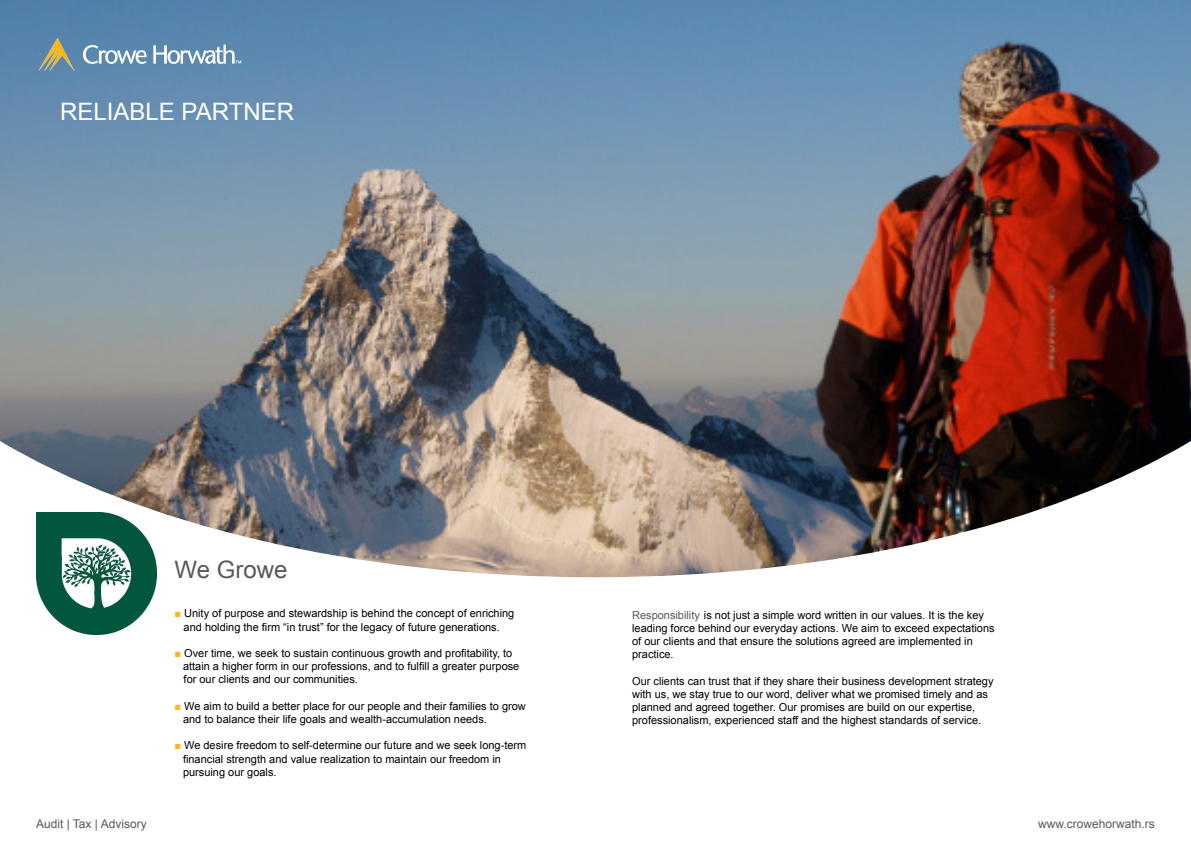
<style>
.page{position:relative;width:1191px;height:842px;background:#fff}
.page>*{position:absolute;margin:0;border:0;box-sizing:border-box;transform-origin:0 0}
.t1{font:24px "Arial";color:#fff}
.t2{font:24px "Arial";color:#595959}
.t3{font:12px "Arial";color:#595959}
.t4{font:11px/13.2px "Arial";color:#000}
.s1{color:#fdb913}
.s2{color:#595959}
</style>
<div class="page">
<img style="left:0;top:0;width:1191px;height:577px">
<img style="left:36px;top:36px;width:208px;height:36px">
<img style="left:36px;top:513px;width:121px;height:122px">
<h1 class="t1" style="left:60px;top:96px;width:235px">RELIABLE PARTNER</h1>
<p class="t3" style="left:36px;top:816px;width:112px">Audit | Tax | Advisory</p>
<h1 class="t2" style="left:174px;top:554px;width:114px">We Growe</h1>
<p class="t4" style="left:174px;top:607px;width:341px;text-align:center"><span class="s1">■</span> Unity of purpose and stewardship is behind the concept of enriching and holding the firm “in trust” for the legacy of future generations.</p>
<p class="t4" style="left:183px;top:647px;width:338px;text-indent:-9px"><span class="s1">■</span> Over time, we seek to sustain continuous growth and profitability to, attain a higher form in our professions, and to fulfill a greater purpose for our clients and our communities.</p>
<p class="t4" style="left:183px;top:699px;width:344px;text-indent:-9px"><span class="s1">■</span> We aim to build a better place for our people and their families to grow and to balance their life goals and wealth-accumulation needs.</p>
<p class="t4" style="left:183px;top:739px;width:345px;text-indent:-9px"><span class="s1">■</span> We desire freedom to self-determine our future and we seek long-term financial strength and value realization to maintain our freedom in pursuing our goals.</p>
<p class="t4" style="left:632px;top:608px;width:364px"><span class="s2">Responsibility</span> is not just a simple word written in our values isIt. the key leading force behind our everyday actions. We aim to exceed expectations of our clients and that ensure the solutions agreed are implemented in practice.</p>
<p class="t4" style="left:632px;top:674px;width:363px">Our clients can trust that if they share their business development strategy with us, we stay true to our word, deliver what we promised timely and as planned and agreed together. Our promises are build on our expertise, professionalism, experienced staff and the highest standards of service.</p>
<p class="t3" style="left:1038px;top:816px;width:118px">www.crowehorwath.rs</p>
</div>
